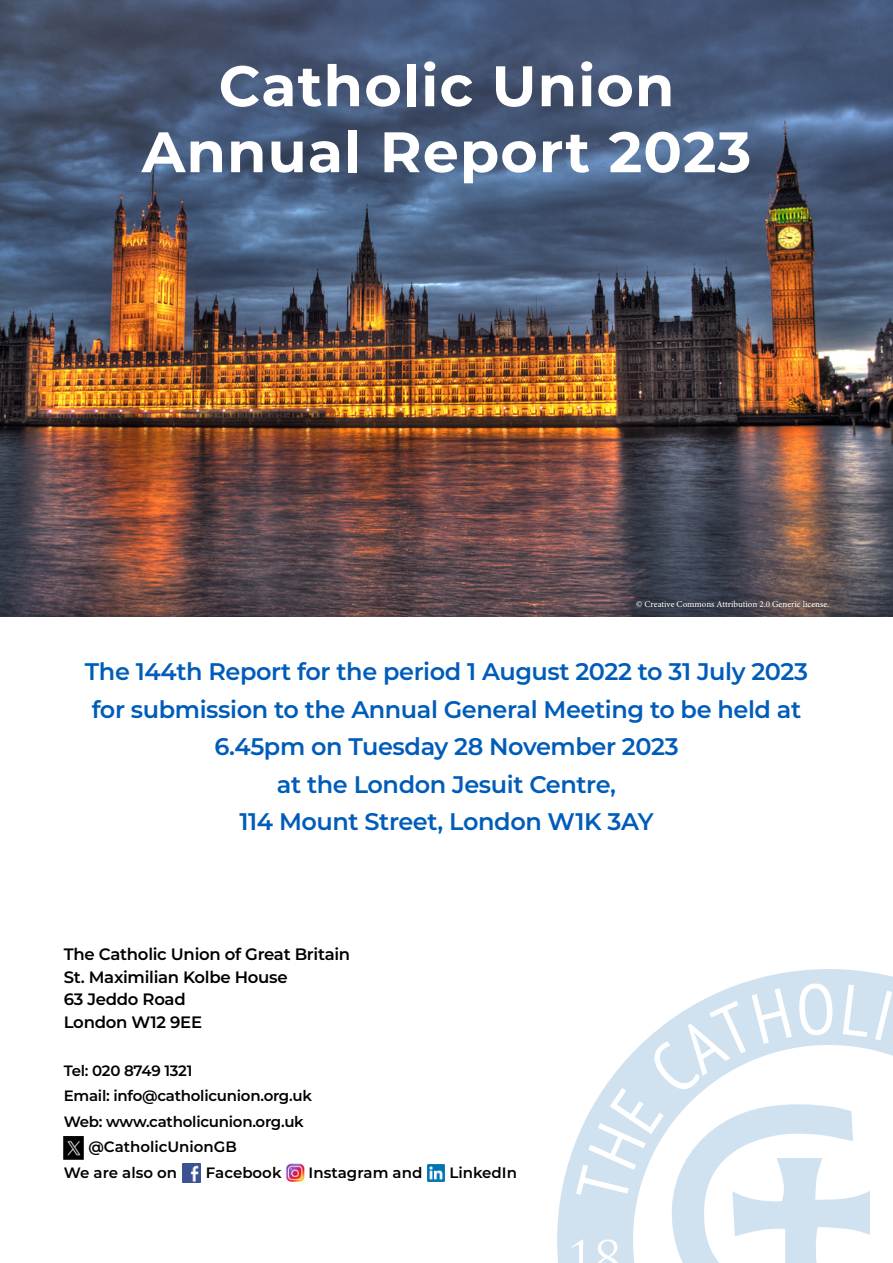
<style>
.page{position:relative;width:893px;height:1263px;background:#fff}
.page>*{position:absolute;margin:0;border:0;box-sizing:border-box;transform-origin:0 0}
.t1{font:700 57px/66px "Montserrat";letter-spacing:.02em;color:#fff;text-align:center}
.t2{font:600 24px/37.5px "Montserrat";letter-spacing:-.015em;color:#005cb9;text-align:center}
.t3{font:600 16.5px/22.5px "Montserrat";letter-spacing:-.015em;color:#000}
.t4{font:600 15px "Montserrat";letter-spacing:-.015em;color:#000}
.t5{font:9px "Minion Pro";color:#fff}
</style>
<div class="page">
<img style="left:0;top:0;width:893px;height:617px">
<svg style="left:557px;top:969px;width:336px;height:294px"></svg>
<svg style="left:572px;top:983px;width:321px;height:280px"></svg>
<img style="left:64px;top:1137px;width:20px;height:22px">
<img style="left:182px;top:1164px;width:19px;height:18px">
<img style="left:286px;top:1164px;width:18px;height:18px">
<img style="left:427px;top:1164px;width:17px;height:17px">
<h1 class="t1" style="left:142px;top:50px;width:611px">Catholic Union<br>Annual Report 2023</h1>
<p class="t5" style="left:636px;top:598px;width:194px">© Creative Commons Attribution 2.0 Generic license.</p>
<p class="t2" style="left:85px;top:652px;width:725px">The 144th Report for the period 1 August 2022 to 31 July 2023 for submission to the Annual General Meeting to be held at 6.45pm on Tuesday 28 November 2023<br>at the London Jesuit Centre,<br>114 Mount Street, London W1K 3AY</p>
<p class="t3" style="left:64px;top:942px;width:288px">The Catholic Union of Great Britain<br>St. Maximilian Kolbe House<br>63 Jeddo Road<br>London W12 9EE</p>
<p class="t4" style="left:64px;top:1059px;width:130px">Tel: 020 8749 1321</p>
<p class="t4" style="left:64px;top:1085px;width:250px">Email: info@catholicunion.org.uk</p>
<p class="t4" style="left:64px;top:1110px;width:242px">Web: www.catholicunion.org.uk</p>
<p class="t4" style="left:88px;top:1136px;width:150px">@CatholicUnionGB</p>
<p class="t4" style="left:64px;top:1161px;width:115px">We are also on</p>
<p class="t4" style="left:206px;top:1161px;width:77px">Facebook</p>
<p class="t4" style="left:309px;top:1161px;width:115px">Instagram and</p>
<p class="t4" style="left:449px;top:1161px;width:69px">LinkedIn</p>
</div>
